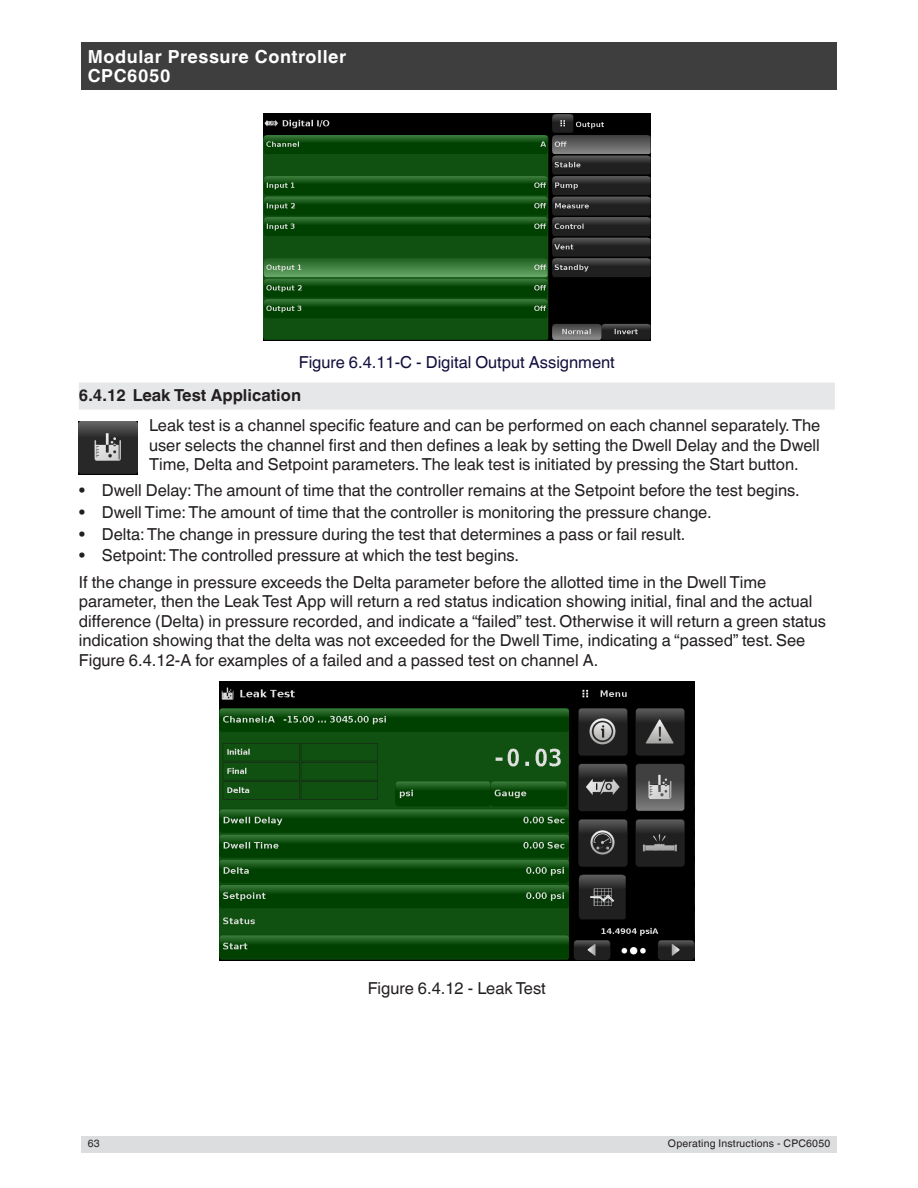
<style>
.page{position:relative;width:918px;height:1188px;background:#fff}
.page>*{position:absolute;margin:0;border:0;box-sizing:border-box;transform-origin:0 0}
.t1{font:700 18px/19.5px "Helvetica World";letter-spacing:.03em;color:#fff}
.Body_Copy{font:16.5px/19.5px "Helvetica World";color:#231f20;text-align:justify}
.Figure_Title{font:16.5px "Helvetica World";color:#12103d}
.t2{font:700 16.5px "Helvetica World";color:#231f20}
.Figure_Title-2{font:16.5px "Helvetica World";color:#231f20}
.t3{font:10.5px "Helvetica World";letter-spacing:.02em;color:#231f20}
</style>
<div class="page">
<div style="left:81px;top:1136px;width:756px;height:16px;background:#dcdddf"></div>
<div style="left:81px;top:43px;width:756px;height:47px;background:#3e3e3f"></div>
<div style="left:79px;top:383px;width:756px;height:27px;background:#e6e7e9"></div>
<img style="left:263px;top:113px;width:387px;height:227px">
<img style="left:79px;top:422px;width:58px;height:53px">
<img style="left:219px;top:682px;width:475px;height:278px">
<p class="t1" style="left:88px;top:47px;width:260px">Modular Pressure Controller<br>CPC6050</p>
<p class="Figure_Title" style="left:299px;top:352px;width:318px">Figure 6.4.11-C - Digital Output Assignment</p>
<p class="t2" style="left:79px;top:386px;width:224px">6.4.12 Leak Test Application</p>
<p class="Body_Copy" style="left:149px;top:416px;width:673px">Leak test is a channel specific feature and can be performed on each channel separately. The user selects the channel first and then defines a leak by setting the Dwell Delay and the Dwell Time, Delta and Setpoint parameters. The leak test is initiated by pressing the Start button.</p>
<p class="Body_Copy" style="left:79px;top:481px;width:722px">• Dwell Delay: The amount of time that the controller remains at the Setpoint before the test begins.</p>
<p class="Body_Copy" style="left:79px;top:502px;width:634px">• Dwell Time: The amount of time that the controller is monitoring the pressure change.</p>
<p class="Body_Copy" style="left:79px;top:524px;width:608px">• Delta: The change in pressure during the test that determines a pass or fail result.</p>
<p class="Body_Copy" style="left:79px;top:546px;width:442px">• Setpoint: The controlled pressure at which the test begins.</p>
<p class="Body_Copy" style="left:79px;top:572px;width:749px;text-align:left">If the change in pressure exceeds the Delta parameter before the allotted time in the Dwell Time parameter, then the Leak Test App will return a red status indication showing initial, final and the actual difference (Delta) in pressure recorded, and indicate a “failed” test. Otherwise it will return a green status indication showing that the delta was not exceeded for the Dwell Time, indicating a “passed” test. See Figure 6.4.12-A for examples of a failed and a passed test on channel A.</p>
<p class="Figure_Title-2" style="left:368px;top:979px;width:180px">Figure 6.4.12 - Leak Test</p>
<p class="t3" style="left:88px;top:1138px;width:13px">63</p>
<p class="t3" style="left:668px;top:1138px;width:164px">Operating Instructions - CPC6050</p>
</div>
